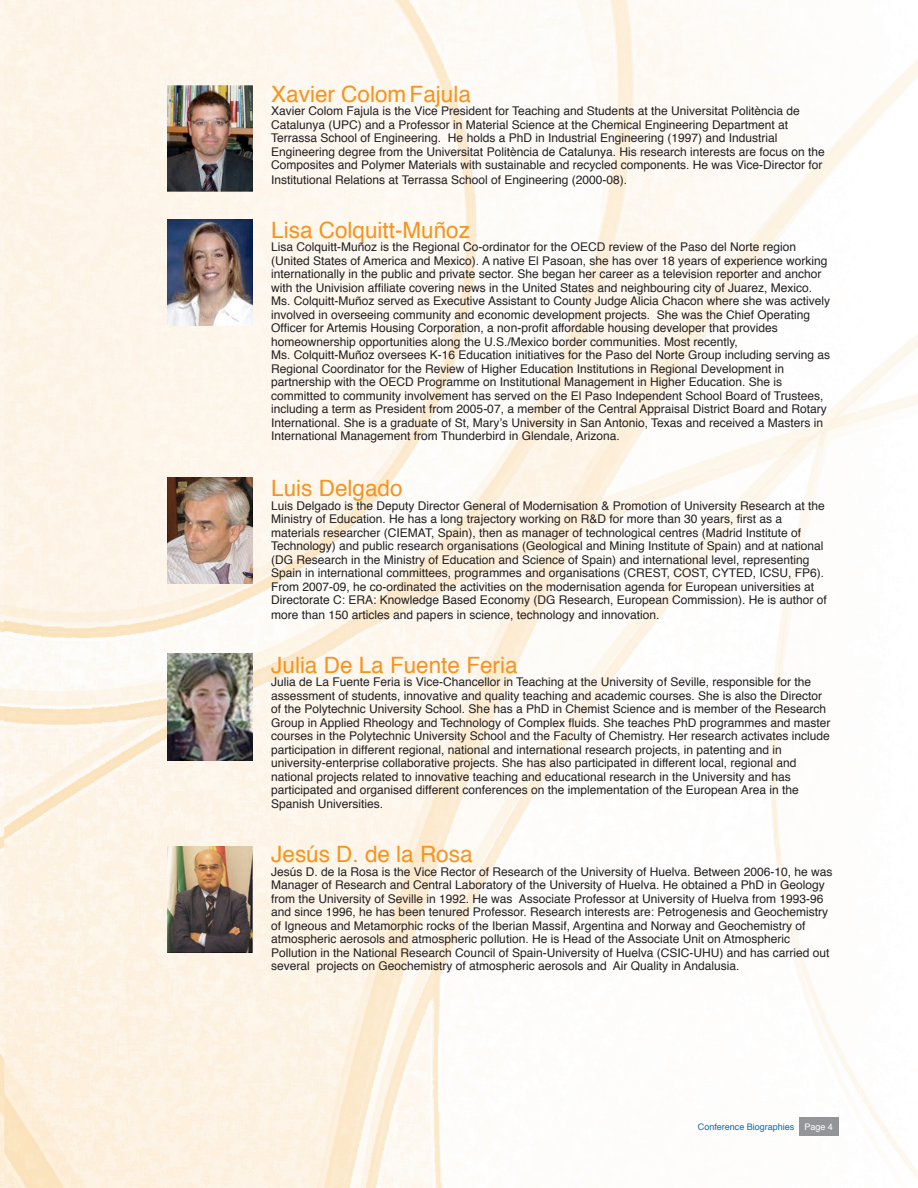
<style>
.page{position:relative;width:918px;height:1188px;background:#fff}
.page>*{position:absolute;margin:0;border:0;box-sizing:border-box;transform-origin:0 0}
.t1{font:22.5px "Helvetica";color:#f7931d}
.t2{font:12px/13.6px "Helvetica";color:#231f20}
.t3{font:9px "Helvetica";color:#0e69ad}
.s1{color:#fff}
</style>
<div class="page">
<img style="left:0;top:0;width:918px;height:1188px">
<img style="left:168px;top:219px;width:85px;height:106px">
<img style="left:168px;top:477px;width:85px;height:107px">
<img style="left:168px;top:847px;width:85px;height:106px">
<div style="left:799px;top:1117px;width:40px;height:19px;background:#939598"></div>
<img style="left:168px;top:654px;width:85px;height:106px">
<img style="left:168px;top:85px;width:85px;height:106px">
<h1 class="t1" style="left:271px;top:77px;width:201px">Xavier Colom Fajula</h1>
<p class="t2" style="left:271px;top:105px;width:555px">Xavier Colom Fajula is the Vice President for Teaching and Students at the Universitat Politència de Catalunya (UPC) and a Professor in Material Science at the Chemical Engineering Department at Terrassa School of Engineering. He holds a PhD in Industrial Engineering (1997) and Industrial Engineering degree from the Universitat Politència de Catalunya. His research interests are focus on the Composites and Polymer Materials with sustainable and recycled components. He was Vice-Director for Institutional Relations at Terrassa School of Engineering (2000-08).</p>
<h1 class="t1" style="left:271px;top:213px;width:200px">Lisa Colquitt-Muñoz</h1>
<p class="t2" style="left:271px;top:241px;width:560px">Lisa Colquitt-Muñoz is the Regional Co-ordinator for the OECD review of the Paso del Norte region (United States of America and Mexico). A native El Pasoan, she has over 18 years of experience working internationally in the public and private sector. She began her career as a television reporter and anchor with the Univision affiliate covering news in the United States and neighbouring city of Juarez, Mexico.<br>Ms. Colquitt-Muñoz served as Executive Assistant to County Judge Alicia Chacon where she was actively involved in overseeing community and economic development projects. She was the Chief Operating Officer for Artemis Housing Corporation, a non-profit affordable housing developer that provides homeownership opportunities along the U.S./Mexico border communities. Most recently,<br>Ms. Colquitt-Muñoz oversees K-16 Education initiatives for the Paso del Norte Group including serving as Regional Coordinator for the Review of Higher Education Institutions in Regional Development in partnership with the OECD Programme on Institutional Management in Higher Education. She is committed to community involvement has served on the El Paso Independent School Board of Trustees, including a term as President from 2005-07, a member of the Central Appraisal District Board and Rotary International. She is a graduate of St, Mary’s University in San Antonio, Texas and received a Masters in International Management from Thunderbird in Glendale, Arizona.</p>
<h1 class="t1" style="left:271px;top:471px;width:133px">Luis Delgado</h1>
<p class="t2" style="left:271px;top:499px;width:557px">Luis Delgado is the Deputy Director General of Modernisation &amp; Promotion of University Research at the Ministry of Education. He has a long trajectory working on R&amp;D for more than 30 years, first as a materials researcher (CIEMAT, Spain), then as manager of technological centres (Madrid Institute of Technology) and public research organisations (Geological and Mining Institute of Spain) and at national (DG Research in the Ministry of Education and Science of Spain) and international level, representing Spain in international committees, programmes and organisations (CREST, COST, CYTED, ICSU, FP6).<br>From 2007-09, he co-ordinated the activities on the modernisation agenda for European universities at Directorate C: ERA: Knowledge Based Economy (DG Research, European Commission). He is author of more than 150 articles and papers in science, technology and innovation.</p>
<h1 class="t1" style="left:271px;top:647px;width:248px">Julia De La Fuente Feria</h1>
<p class="t2" style="left:271px;top:675px;width:561px">Julia de La Fuente Feria is Vice-Chancellor in Teaching at the University of Seville, responsible for the assessment of students, innovative and quality teaching and academic courses. She is also the Director of the Polytechnic University School. She has a PhD in Chemist Science and is member of the Research Group in Applied Rheology and Technology of Complex fluids. She teaches PhD programmes and master courses in the Polytechnic University School and the Faculty of Chemistry. Her research activates include participation in different regional, national and international research projects, in patenting and in university-enterprise collaborative projects. She has also participated in different local, regional and national projects related to innovative teaching and educational research in the University and has participated and organised different conferences on the implementation of the European Area in the Spanish Universities.</p>
<h1 class="t1" style="left:271px;top:837px;width:203px">Jesús D. de la Rosa</h1>
<p class="t2" style="left:271px;top:865px;width:563px">Jesús D. de la Rosa is the Vice Rector of Research of the University of Huelva. Between 2006-10, he was Manager of Research and Central Laboratory of the University of Huelva. He obtained a PhD in Geology from the University of Seville in 1992. He was Associate Professor at University of Huelva from 1993-96 and since 1996, he has been tenured Professor. Research interests are: Petrogenesis and Geochemistry of Igneous and Metamorphic rocks of the Iberian Massif, Argentina and Norway and Geochemistry of atmospheric aerosols and atmospheric pollution. He is Head of the Associate Unit on Atmospheric Pollution in the National Research Council of Spain-University of Huelva (CSIC-UHU) and has carried out several projects on Geochemistry of atmospheric aerosols and Air Quality in Andalusia.</p>
<p class="t3" style="left:698px;top:1120px;width:137px">Conference Biographies <span class="s1">Page 4</span></p>
</div>
